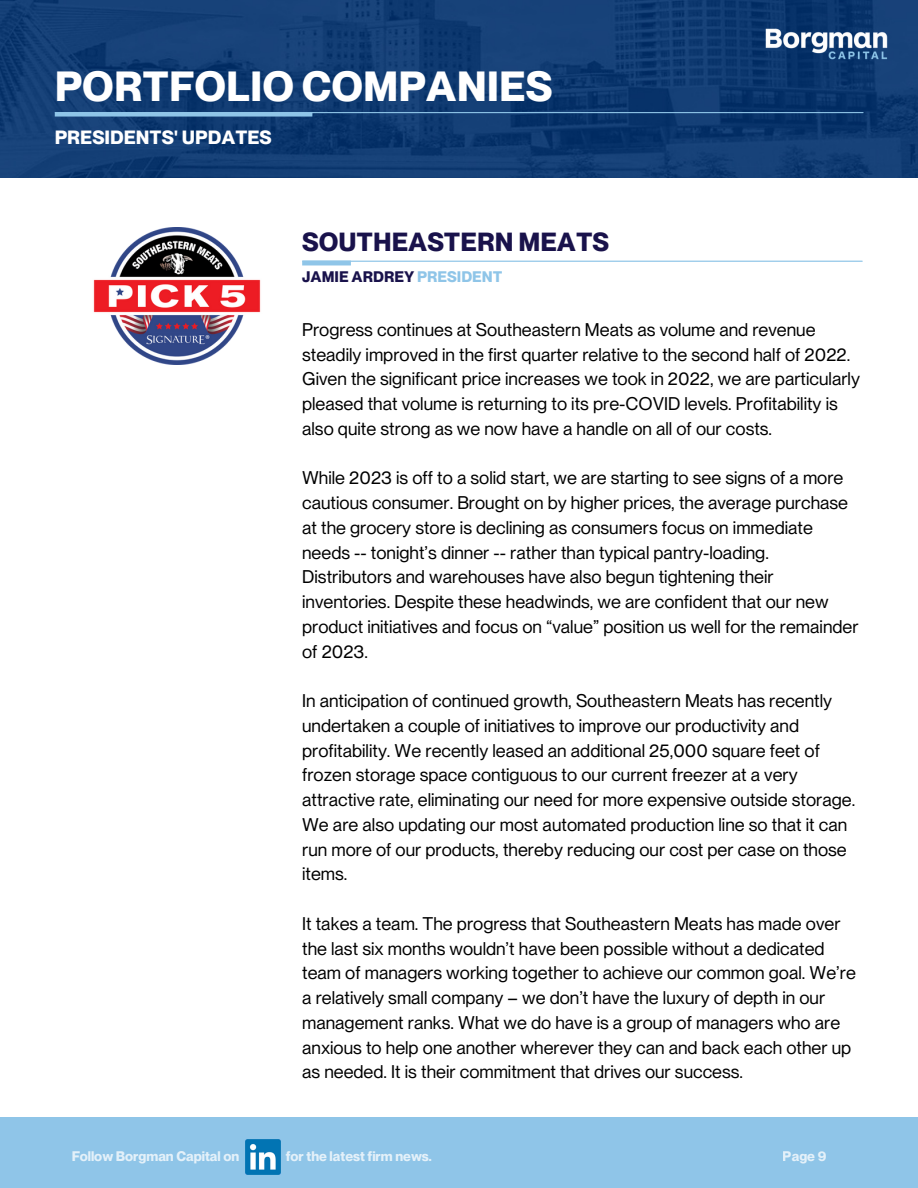
<style>
.page{position:relative;width:918px;height:1188px;background:#fff}
.page>*{position:absolute;margin:0;border:0;box-sizing:border-box;transform-origin:0 0}
.t1{font:700 41.25px "PP Neue Montreal";color:#fff}
.t2{font:700 25.65px "PP Neue Montreal";color:#19124b}
.t3{font:700 18.75px "PP Neue Montreal";color:#fff}
.t4{font:18px/24.8px "PP Neue Montreal";color:#000}
.t5{font:700 15px "PP Neue Montreal";color:#19124b}
.t6{font:700 13.65px "PP Neue Montreal";color:#fff}
.s1{color:#8fc5e8}
</style>
<div class="page">
<img style="left:0;top:0;width:918px;height:178px">
<hr style="left:55px;top:112px;width:808px;height:1px;background:#8fc5e8">
<div style="left:55px;top:112px;width:257px;height:5px;background:#8fc5e8"></div>
<img style="left:764px;top:26px;width:124px;height:37px">
<div style="left:0;top:1118px;width:918px;height:70px;background:#8fc5e8"></div>
<img style="left:93px;top:227px;width:168px;height:138px">
<hr style="left:303px;top:261px;width:559px;height:1px;background:#8fc5e8">
<hr style="left:302px;top:261px;width:49px;height:4px;background:#8fc5e8">
<img style="left:245px;top:1139px;width:35px;height:35px">
<h1 class="t1" style="left:55px;top:62px;width:499px">PORTFOLIO COMPANIES</h1>
<p class="t3" style="left:55px;top:126px;width:218px">PRESIDENTS' UPDATES</p>
<h2 class="t2" style="left:302px;top:226px;width:309px">SOUTHEASTERN MEATS</h2>
<p class="t5" style="left:302px;top:268px;width:202px">JAMIE ARDREY <span class="s1">PRESIDENT</span></p>
<p class="t4" style="left:302px;top:317px;width:559px">Progress continues at Southeastern Meats as volume and revenue steadily improved in the first quarter relative to the second half of 2022.<br>Given the significant price increases we took in 2022, we are particularly pleased that volume is returning to its pre-COVID levels. Profitability is also quite strong as we now have a handle on all of our costs.</p>
<p class="t4" style="left:302px;top:466px;width:558px">While 2023 is off to a solid start, we are starting to see signs of a more cautious consumer. Brought on by higher prices, the average purchase at the grocery store is declining as consumers focus on immediate needs -- tonight’s dinner -- rather than typical pantry-loading.<br>Distributors and warehouses have also begun tightening their inventories. Despite these headwinds, we are confident that our new product initiatives and focus on “value” position us well for the remainder of 2023.</p>
<p class="t4" style="left:302px;top:688px;width:555px">In anticipation of continued growth, Southeastern Meats has recently undertaken a couple of initiatives to improve our productivity and profitability. We recently leased an additional 25,000 square feet of frozen storage space contiguous to our current freezer at a very attractive rate, eliminating our need for more expensive outside storage.<br>We are also updating our most automated production line so that it can run more of our products, thereby reducing our cost per case on those items.</p>
<p class="t4" style="left:302px;top:911px;width:555px">It takes a team. The progress that Southeastern Meats has made over the last six months wouldn’t have been possible without a dedicated team of managers working together to achieve our common goal. We’re a relatively small company – we don’t have the luxury of depth in our management ranks. What we do have is a group of managers who are anxious to help one another wherever they can and back each other up as needed. It is their commitment that drives our success.</p>
<p class="t6" style="left:71px;top:1148px;width:169px">Follow Borgman Capital on</p>
<p class="t6" style="left:286px;top:1148px;width:148px">for the latest firm news.</p>
<p class="t6" style="left:783px;top:1148px;width:45px">Page 9</p>
</div>
